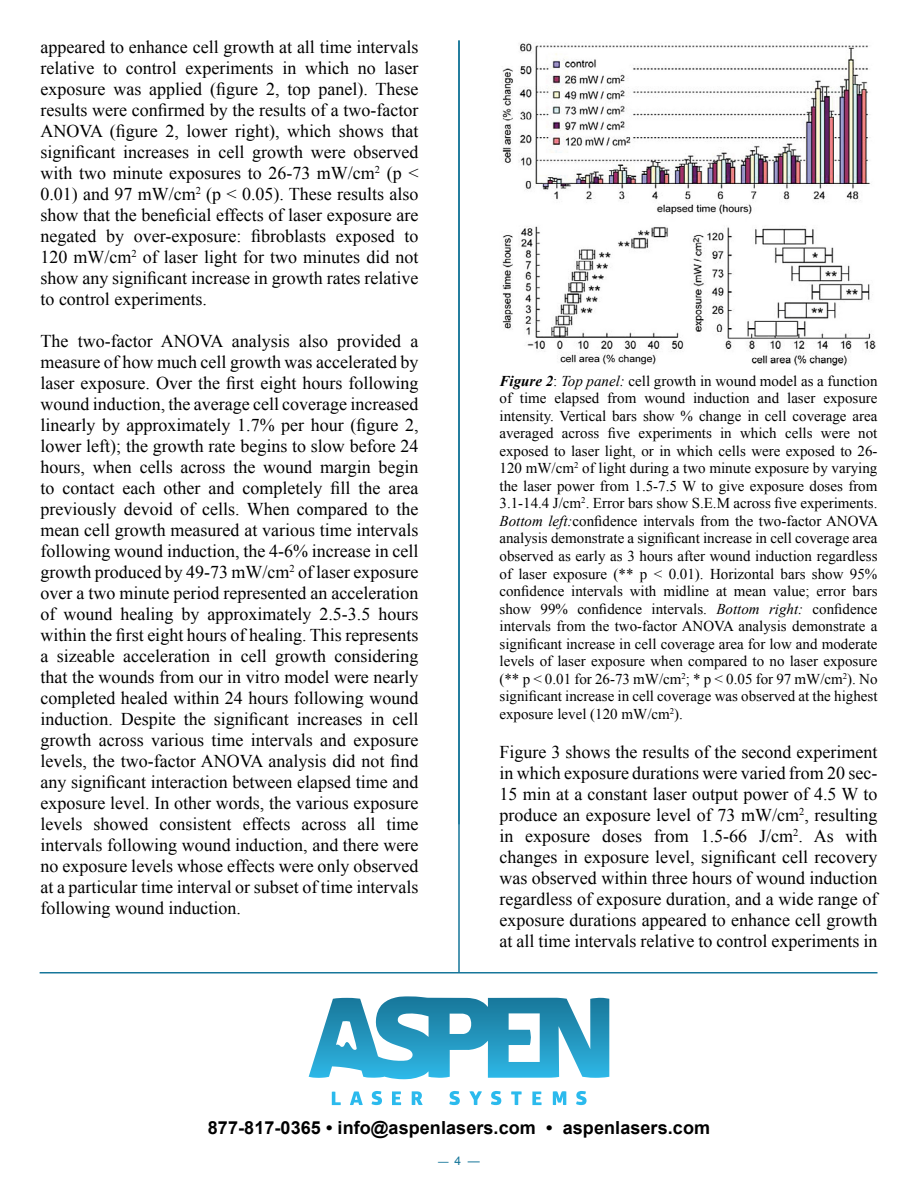
<style>
.page{position:relative;width:918px;height:1188px;background:#fff}
.page>*{position:absolute;margin:0;border:0;box-sizing:border-box;transform-origin:0 0}
.t1{font:18px/21px "Times New Roman";color:#000;text-align:justify}
.t2{font:700 18px "Arial";letter-spacing:.005em;color:#000}
.t3{font:15px/17.5px "Times New Roman";color:#000;text-align:justify}
.t4{font:12px "Arial";color:#16769a}
.s1{font-weight:700;font-style:italic}
.s2{font-style:italic}
.s3{font-size:10.5px}
</style>
<div class="page">
<hr style="left:458px;top:40px;width:2px;height:932px;background:#16769a">
<hr style="left:40px;top:972px;width:837px;height:2px;background:#16769a">
<img style="left:502px;top:42px;width:374px;height:324px">
<svg style="left:309px;top:996px;width:300px;height:83px"></svg>
<svg style="left:332px;top:1092px;width:9px;height:13px"></svg>
<svg style="left:350px;top:1091px;width:13px;height:14px"></svg>
<svg style="left:449px;top:1091px;width:11px;height:14px"></svg>
<svg style="left:371px;top:1091px;width:11px;height:14px"></svg>
<svg style="left:491px;top:1091px;width:10px;height:14px"></svg>
<svg style="left:576px;top:1091px;width:11px;height:14px"></svg>
<svg style="left:392px;top:1091px;width:9px;height:14px"></svg>
<svg style="left:532px;top:1092px;width:10px;height:13px"></svg>
<svg style="left:412px;top:1091px;width:11px;height:14px"></svg>
<svg style="left:469px;top:1091px;width:13px;height:14px"></svg>
<svg style="left:511px;top:1091px;width:11px;height:14px"></svg>
<svg style="left:553px;top:1091px;width:13px;height:14px"></svg>
<p class="t1" style="left:40px;top:36px;width:380px">appeared to enhance cell growth at all time intervals relative to control experiments in which no laser exposure was applied (figure 2, top panel). These results were confirmed by the results of a two-factor ANOVA (figure 2, lower right), which shows that significant increases in cell growth were observed with two minute exposures to 26-73 mW/cm<sup>2</sup> (p &lt; 0.01) and 97 mW/cm<sup>2</sup> (p &lt; 0.05). These results also show that the beneficial effects of laser exposure are negated by over-exposure: fibroblasts exposed to 120 mW/cm<sup>2</sup> of laser light for two minutes did not show any significant increase in growth rates relative to control experiments.</p>
<p class="t1" style="left:41px;top:330px;width:380px">The two-factor ANOVA analysis also provided a measure of how much cell growth was accelerated by laser exposure. Over the first eight hours following wound induction, the average cell coverage increased linearly by approximately 1.7% per hour (figure 2, lower left); the growth rate begins to slow before 24 hours, when cells across the wound margin begin to contact each other and completely fill the area previously devoid of cells. When compared to the mean cell growth measured at various time intervals following wound induction, the 4-6% increase in cell growth produced by 49-73 mW/cm<sup>2</sup> of laser exposure over a two minute period represented an acceleration of wound healing by approximately 2.5-3.5 hours within the first eight hours of healing. This represents a sizeable acceleration in cell growth considering that the wounds from our in vitro model were nearly completed healed within 24 hours following wound induction. Despite the significant increases in cell growth across various time intervals and exposure levels, the two-factor ANOVA analysis did not find any significant interaction between elapsed time and exposure level. In other words, the various exposure levels showed consistent effects across all time intervals following wound induction, and there were no exposure levels whose effects were only observed at a particular time interval or subset of time intervals following wound induction.</p>
<p class="t3" style="left:500px;top:372px;width:380px"><span class="s1">Figure 2</span>: <span class="s2">Top panel:</span> cell growth in wound model as a function of time elapsed from wound induction and laser exposure intensity. Vertical bars show % change in cell coverage area averaged across five experiments in which cells were not exposed to laser light, or in which cells were exposed to 26- 120 mW/cm<sup>2</sup> of light during a two minute exposure by varying the laser power from 1.5-7.5 W to give exposure doses from 3.1-14.4 J/cm<sup>2</sup>. Error bars show S.E.M across five experiments.<br><span class="s2">Bottom left:</span>confidence intervals from the two-factor ANOVA analysis demonstrate a significant increase in cell coverage area observed as early as 3 hours after wound induction regardless of laser exposure (** p &lt; 0.01). Horizontal bars show 95% confidence intervals with midline at mean value; error bars show 99% confidence intervals. <span class="s2">Bottom right:</span> confidence intervals from the two-factor ANOVA analysis demonstrate a significant increase in cell coverage area for low and moderate levels of laser exposure when compared to no laser exposure (** p &lt; 0.01 for 26-73 mW/cm<sup>2</sup>; * p &lt; 0.05 for 97 mW/cm<sup>2</sup>). No significant increase in cell coverage was observed at the highest exposure level (120 mW/cm<sup>2</sup>).</p>
<p class="t1" style="left:499px;top:741px;width:380px">Figure 3 shows the results of the second experiment in which exposure durations were varied from 20 sec-15 min at a constant laser output power of 4.5 W to produce an exposure level of 73 mW/cm<sup>2</sup>, resulting in exposure doses from 1.5-66 J/cm<sup>2</sup>. As with changes in exposure level, significant cell recovery was observed within three hours of wound induction regardless of exposure duration, and a wide range of exposure durations appeared to enhance cell growth at all time intervals relative to control experiments in</p>
<p class="t2" style="left:208px;top:1117px;width:504px">877-817-0365 • info@aspenlasers.com • aspenlasers.com</p>
<p class="t4" style="left:438px;top:1154px;width:43px"><span class="s3">—</span> 4 —</p>
</div>
